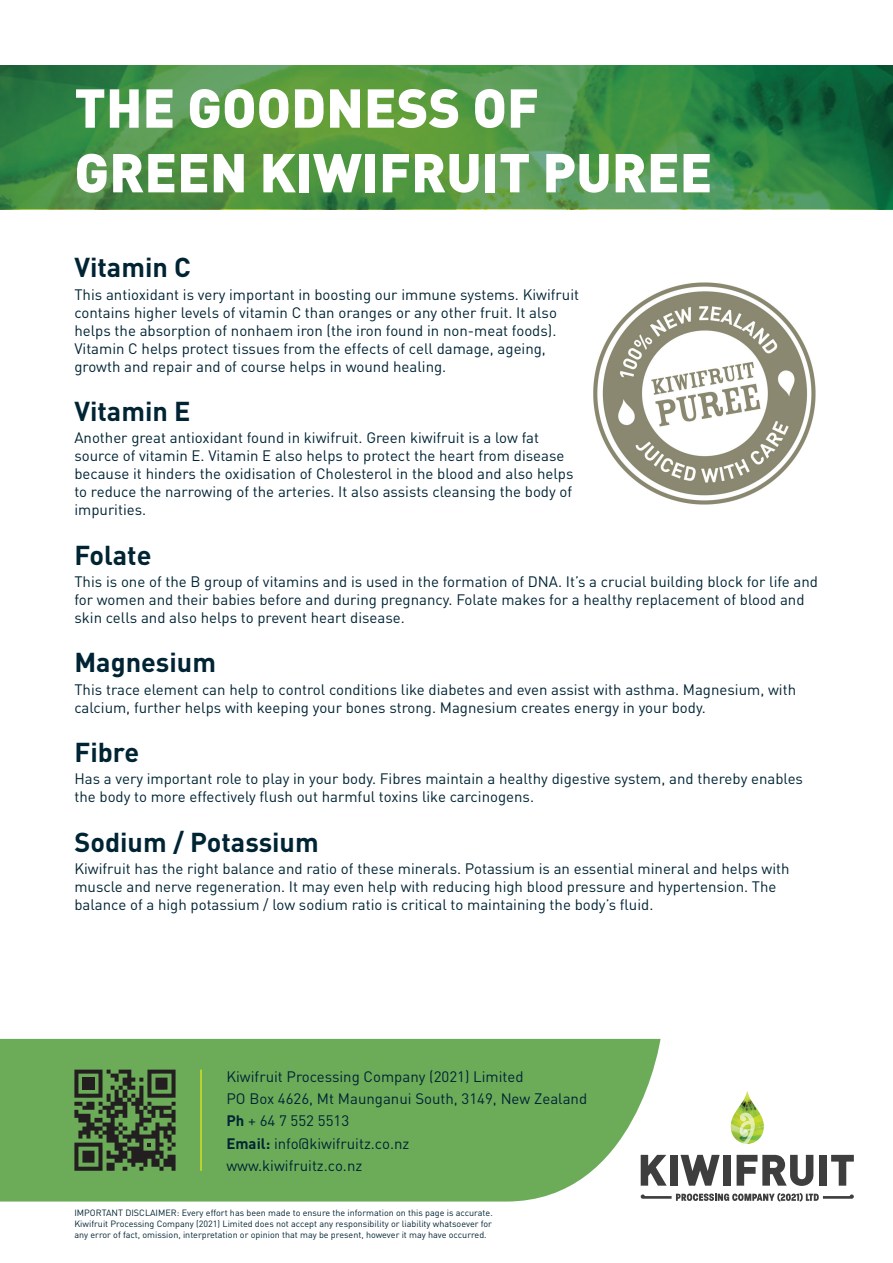
<style>
.page{position:relative;width:893px;height:1263px;background:#fff}
.page>*{position:absolute;margin:0;border:0;box-sizing:border-box;transform-origin:0 0}
.t1{font:900 53.85px/64.7px "DIN";color:#fff}
.t2{font:700 27px "DIN";color:#002434}
.t3{font:15px/18px "DIN";color:#002434}
.t4{font:9px/10.8px "DIN";color:#002434;text-align:justify}
.s1{font-weight:700}
</style>
<div class="page">
<div style="left:0;top:1039px;width:660px;height:162px;background:#6cac59"></div>
<svg style="left:74px;top:1069px;width:102px;height:102px;background:#46633b"></svg>
<div style="left:82px;top:1078px;width:12px;height:12px;background:#231f20"></div>
<hr style="left:200px;top:1069px;width:2px;height:102px;background:#d6df21">
<svg style="left:641px;top:1155px;width:26px;height:31px"></svg>
<div style="left:670px;top:1155px;width:7px;height:31px;background:#3e3e3f"></div>
<svg style="left:680px;top:1155px;width:40px;height:31px"></svg>
<div style="left:723px;top:1155px;width:7px;height:31px;background:#3e3e3f"></div>
<svg style="left:737px;top:1155px;width:76px;height:31px"></svg>
<div style="left:819px;top:1155px;width:8px;height:31px;background:#3e3e3f"></div>
<svg style="left:831px;top:1155px;width:23px;height:31px"></svg>
<svg style="left:641px;top:1193px;width:213px;height:8px"></svg>
<img style="left:730px;top:1091px;width:34px;height:51px">
<svg style="left:740px;top:1113px;width:15px;height:31px"></svg>
<svg style="left:0;top:66px;width:893px;height:143px;background:#458e45"></svg>
<img style="left:593px;top:282px;width:223px;height:223px">
<h1 class="t1" style="left:74px;top:73px;width:639px">THE GOODNESS OF<br>GREEN KIWIFRUIT PUREE</h1>
<h2 class="t2" style="left:74px;top:250px;width:118px">Vitamin C</h2>
<p class="t3" style="left:74px;top:285px;width:506px">This antioxidant is very important in boosting our immune systems. Kiwifruit contains higher levels of vitamin C than oranges or any other fruit. It also helps the absorption of nonhaem iron (the iron found in non-meat foods).<br>Vitamin C helps protect tissues from the effects of cell damage, ageing, growth and repair and of course helps in wound healing.</p>
<h2 class="t2" style="left:74px;top:394px;width:118px">Vitamin E</h2>
<p class="t3" style="left:74px;top:429px;width:501px">Another great antioxidant found in kiwifruit. Green kiwifruit is a low fat source of vitamin E. Vitamin E also helps to protect the heart from disease because it hinders the oxidisation of Cholesterol in the blood and also helps to reduce the narrowing of the arteries. It also assists cleansing the body of impurities.</p>
<h2 class="t2" style="left:74px;top:537px;width:79px">Folate</h2>
<p class="t3" style="left:74px;top:572px;width:745px">This is one of the B group of vitamins and is used in the formation of DNA. It’s a crucial building block for life and for women and their babies before and during pregnancy. Folate makes for a healthy replacement of blood and skin cells and also helps to prevent heart disease.</p>
<h2 class="t2" style="left:74px;top:645px;width:143px">Magnesium</h2>
<p class="t3" style="left:74px;top:680px;width:723px">This trace element can help to control conditions like diabetes and even assist with asthma. Magnesium, with calcium, further helps with keeping your bones strong. Magnesium creates energy in your body.</p>
<h2 class="t2" style="left:74px;top:735px;width:66px">Fibre</h2>
<p class="t3" style="left:74px;top:770px;width:730px">Has a very important role to play in your body. Fibres maintain a healthy digestive system, and thereby enables the body to more effectively flush out harmful toxins like carcinogens.</p>
<h2 class="t2" style="left:74px;top:824px;width:246px">Sodium / Potassium</h2>
<p class="t3" style="left:74px;top:859px;width:717px">Kiwifruit has the right balance and ratio of these minerals. Potassium is an essential mineral and helps with muscle and nerve regeneration. It may even help with reducing high blood pressure and hypertension. The balance of a high potassium / low sodium ratio is critical to maintaining the body’s fluid.</p>
<p class="t3" style="left:226px;top:1065px;width:362px;line-height:22.2px">Kiwifruit Processing Company (2021) Limited<br>PO Box 4626, Mt Maunganui South, 3149, New Zealand <span class="s1">Ph</span> + 64 7 552 5513<br><span class="s1">Email:</span> info@kiwifruitz.co.nz<br>www.kiwifruitz.co.nz</p>
<p class="t4" style="left:74px;top:1207px;width:420px">IMPORTANT DISCLAIMER: Every effort has been made to ensure the information on this page is accurate.<br>Kiwifruit Processing Company (2021) Limited does not accept any responsibility or liability whatsoever for any error of fact, omission, interpretation or opinion that may be present, however it may have occurred.</p>
</div>
